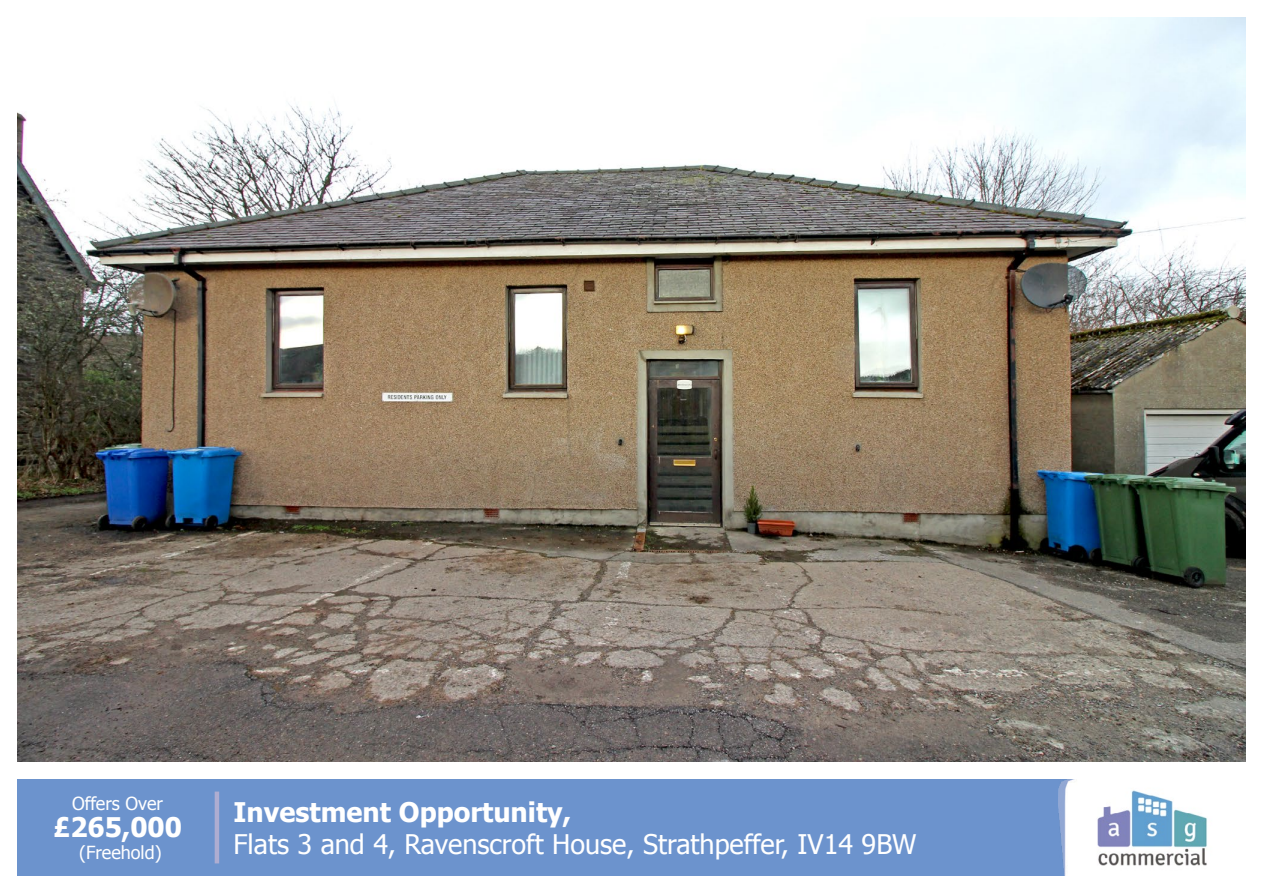
<style>
.page{position:relative;width:1263px;height:893px;background:#fff}
.page>*{position:absolute;margin:0;border:0;box-sizing:border-box;transform-origin:0 0}
.t1{font:27px "Tahoma";color:#fff}
.t2{font:700 27px "Tahoma";color:#fff}
.t3{font:18px "Tahoma";color:#fff}
</style>
<div class="page">
<div style="left:17px;top:779px;width:1057px;height:97px;background:#6c93cd"></div>
<img style="left:1058px;top:779px;width:150px;height:97px">
<hr style="left:215px;top:792px;width:4px;height:71px;background:#aeadd1">
<img style="left:17px;top:17px;width:1229px;height:744px">
<p class="t3" style="left:72px;top:791px;width:93px">Offers Over</p>
<p class="t2" style="left:53px;top:808px;width:130px">£265,000</p>
<p class="t3" style="left:79px;top:840px;width:84px">(Freehold)</p>
<p class="t2" style="left:234px;top:793px;width:339px">Investment Opportunity,</p>
<p class="t1" style="left:234px;top:826px;width:684px">Flats 3 and 4, Ravenscroft House, Strathpeffer, IV14 9BW</p>
</div>
